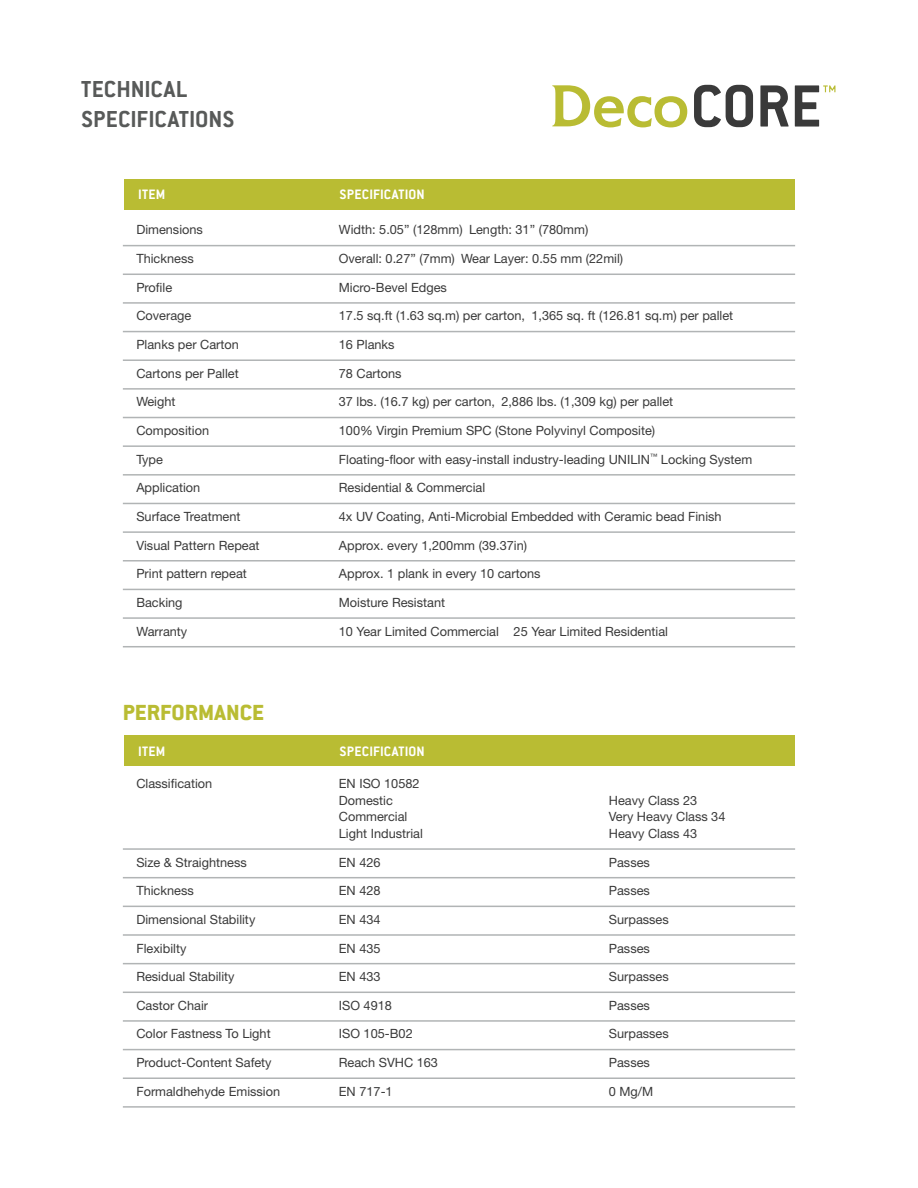
<style>
.page{position:relative;width:918px;height:1188px;background:#fff}
.page>*{position:absolute;margin:0;border:0;box-sizing:border-box;transform-origin:0 0}
.t1{font:700 25.35px/30.5px "Conduit ITC Std";letter-spacing:.005em;color:#585a59}
.Product_Info_Title{font:800 24px "Conduit ITC Std";color:#b9bc33}
.t2{font:700 15px "Conduit ITC Std";letter-spacing:.015em;color:#fff}
.Performace_Data{font:12.75px/16.5px "Helvetica Neue LT Std";color:#3a3a3a}
</style>
<div class="page">
<hr style="left:123px;top:245px;width:672px;height:1px;background:#b1b4b5">
<hr style="left:123px;top:274px;width:672px;height:1px;background:#b1b4b5">
<hr style="left:123px;top:302px;width:672px;height:2px;background:#b1b4b5">
<hr style="left:123px;top:331px;width:672px;height:1px;background:#b1b4b5">
<hr style="left:123px;top:359px;width:672px;height:2px;background:#b1b4b5">
<hr style="left:123px;top:388px;width:672px;height:2px;background:#b1b4b5">
<hr style="left:123px;top:417px;width:672px;height:1px;background:#b1b4b5">
<hr style="left:123px;top:445px;width:672px;height:2px;background:#b1b4b5">
<hr style="left:123px;top:474px;width:672px;height:2px;background:#b1b4b5">
<hr style="left:123px;top:503px;width:672px;height:1px;background:#b1b4b5">
<hr style="left:123px;top:531px;width:672px;height:2px;background:#b1b4b5">
<hr style="left:123px;top:560px;width:672px;height:2px;background:#b1b4b5">
<hr style="left:123px;top:589px;width:672px;height:1px;background:#b1b4b5">
<hr style="left:123px;top:617px;width:672px;height:2px;background:#b1b4b5">
<hr style="left:123px;top:646px;width:672px;height:1px;background:#b1b4b5">
<div style="left:124px;top:179px;width:670px;height:31px;background:#b9bc33"></div>
<div style="left:124px;top:735px;width:670px;height:31px;background:#b9bc33"></div>
<hr style="left:123px;top:848px;width:672px;height:2px;background:#b1b4b5">
<hr style="left:123px;top:877px;width:672px;height:1px;background:#b1b4b5">
<hr style="left:123px;top:906px;width:672px;height:1px;background:#b1b4b5">
<hr style="left:123px;top:934px;width:672px;height:2px;background:#b1b4b5">
<hr style="left:123px;top:963px;width:672px;height:1px;background:#b1b4b5">
<hr style="left:123px;top:992px;width:672px;height:1px;background:#b1b4b5">
<hr style="left:123px;top:1020px;width:672px;height:2px;background:#b1b4b5">
<hr style="left:123px;top:1049px;width:672px;height:1px;background:#b1b4b5">
<hr style="left:123px;top:1077px;width:672px;height:2px;background:#b1b4b5">
<hr style="left:123px;top:1106px;width:672px;height:2px;background:#b1b4b5">
<svg style="left:552px;top:85px;width:135px;height:42px"></svg>
<svg style="left:694px;top:85px;width:141px;height:42px"></svg>
<p class="t1" style="left:81px;top:73px;width:155px">TECHNICAL<br>SPECIFICATIONS</p>
<p class="t2" style="left:138px;top:186px;width:29px">ITEM</p>
<p class="t2" style="left:340px;top:186px;width:87px">SPECIFICATION</p>
<p class="Performace_Data" style="left:136px;top:222px;width:68px">Dimensions</p>
<p class="Performace_Data" style="left:339px;top:222px;width:251px">Width: 5.05” (128mm) Length: 31” (780mm)</p>
<p class="Performace_Data" style="left:136px;top:250px;width:59px">Thickness</p>
<p class="Performace_Data" style="left:339px;top:250px;width:286px">Overall: 0.27” (7mm) Wear Layer: 0.55 mm (22mil)</p>
<p class="Performace_Data" style="left:136px;top:279px;width:37px">Profile</p>
<p class="Performace_Data" style="left:339px;top:279px;width:110px">Micro-Bevel Edges</p>
<p class="Performace_Data" style="left:136px;top:307px;width:57px">Coverage</p>
<p class="Performace_Data" style="left:339px;top:307px;width:396px">17.5 sq.ft (1.63 sq.m) per carton, 1,365 sq. ft (126.81 sq.m) per pallet</p>
<p class="Performace_Data" style="left:136px;top:336px;width:104px">Planks per Carton</p>
<p class="Performace_Data" style="left:339px;top:336px;width:57px">16 Planks</p>
<p class="Performace_Data" style="left:136px;top:365px;width:104px">Cartons per Pallet</p>
<p class="Performace_Data" style="left:339px;top:365px;width:64px">78 Cartons</p>
<p class="Performace_Data" style="left:136px;top:393px;width:41px">Weight</p>
<p class="Performace_Data" style="left:339px;top:393px;width:336px">37 lbs. (16.7 kg) per carton, 2,886 lbs. (1,309 kg) per pallet</p>
<p class="Performace_Data" style="left:136px;top:422px;width:74px">Composition</p>
<p class="Performace_Data" style="left:339px;top:422px;width:318px">100% Virgin Premium SPC (Stone Polyvinyl Composite)</p>
<p class="Performace_Data" style="left:136px;top:451px;width:28px">Type</p>
<p class="Performace_Data" style="left:339px;top:451px;width:415px">Floating-floor with easy-install industry-leading UNILIN<sup>™</sup> Locking System</p>
<p class="Performace_Data" style="left:136px;top:479px;width:65px">Application</p>
<p class="Performace_Data" style="left:339px;top:479px;width:148px">Residential &amp; Commercial</p>
<p class="Performace_Data" style="left:136px;top:508px;width:106px">Surface Treatment</p>
<p class="Performace_Data" style="left:339px;top:508px;width:384px">4x UV Coating, Anti-Microbial Embedded with Ceramic bead Finish</p>
<p class="Performace_Data" style="left:136px;top:537px;width:125px">Visual Pattern Repeat</p>
<p class="Performace_Data" style="left:339px;top:537px;width:190px">Approx. every 1,200mm (39.37in)</p>
<p class="Performace_Data" style="left:136px;top:565px;width:112px">Print pattern repeat</p>
<p class="Performace_Data" style="left:339px;top:565px;width:203px">Approx. 1 plank in every 10 cartons</p>
<p class="Performace_Data" style="left:136px;top:594px;width:48px">Backing</p>
<p class="Performace_Data" style="left:339px;top:594px;width:108px">Moisture Resistant</p>
<p class="Performace_Data" style="left:136px;top:623px;width:52px">Warranty</p>
<p class="Performace_Data" style="left:339px;top:623px;width:331px">10 Year Limited Commercial 25 Year Limited Residential</p>
<p class="Product_Info_Title" style="left:123px;top:698px;width:143px">PERFORMANCE</p>
<p class="t2" style="left:138px;top:742px;width:29px">ITEM</p>
<p class="t2" style="left:340px;top:742px;width:87px">SPECIFICATION</p>
<p class="Performace_Data" style="left:136px;top:775px;width:78px">Classification</p>
<p class="Performace_Data" style="left:339px;top:775px;width:82px">EN ISO 10582<br>Domestic</p>
<p class="Performace_Data" style="left:609px;top:792px;width:90px">Heavy Class 23</p>
<p class="Performace_Data" style="left:339px;top:808px;width:70px">Commercial</p>
<p class="Performace_Data" style="left:609px;top:808px;width:118px">Very Heavy Class 34</p>
<p class="Performace_Data" style="left:339px;top:825px;width:86px">Light Industrial</p>
<p class="Performace_Data" style="left:609px;top:825px;width:90px">Heavy Class 43</p>
<p class="Performace_Data" style="left:136px;top:854px;width:112px">Size &amp; Straightness</p>
<p class="Performace_Data" style="left:339px;top:854px;width:43px">EN 426</p>
<p class="Performace_Data" style="left:609px;top:854px;width:43px">Passes</p>
<p class="Performace_Data" style="left:136px;top:882px;width:59px">Thickness</p>
<p class="Performace_Data" style="left:339px;top:882px;width:43px">EN 428</p>
<p class="Performace_Data" style="left:609px;top:882px;width:43px">Passes</p>
<p class="Performace_Data" style="left:136px;top:911px;width:121px">Dimensional Stability</p>
<p class="Performace_Data" style="left:339px;top:911px;width:43px">EN 434</p>
<p class="Performace_Data" style="left:609px;top:911px;width:61px">Surpasses</p>
<p class="Performace_Data" style="left:136px;top:940px;width:52px">Flexibilty</p>
<p class="Performace_Data" style="left:339px;top:940px;width:43px">EN 435</p>
<p class="Performace_Data" style="left:609px;top:940px;width:43px">Passes</p>
<p class="Performace_Data" style="left:136px;top:968px;width:100px">Residual Stability</p>
<p class="Performace_Data" style="left:339px;top:968px;width:43px">EN 433</p>
<p class="Performace_Data" style="left:609px;top:968px;width:61px">Surpasses</p>
<p class="Performace_Data" style="left:136px;top:997px;width:73px">Castor Chair</p>
<p class="Performace_Data" style="left:339px;top:997px;width:55px">ISO 4918</p>
<p class="Performace_Data" style="left:609px;top:997px;width:43px">Passes</p>
<p class="Performace_Data" style="left:136px;top:1026px;width:136px">Color Fastness To Light</p>
<p class="Performace_Data" style="left:339px;top:1026px;width:75px">ISO 105-B02</p>
<p class="Performace_Data" style="left:609px;top:1026px;width:61px">Surpasses</p>
<p class="Performace_Data" style="left:136px;top:1054px;width:137px">Product-Content Safety</p>
<p class="Performace_Data" style="left:339px;top:1054px;width:101px">Reach SVHC 163</p>
<p class="Performace_Data" style="left:609px;top:1054px;width:43px">Passes</p>
<p class="Performace_Data" style="left:136px;top:1083px;width:145px">Formaldhehyde Emission</p>
<p class="Performace_Data" style="left:339px;top:1083px;width:55px">EN 717-1</p>
<p class="Performace_Data" style="left:609px;top:1083px;width:46px">0 Mg/M</p>
</div>
